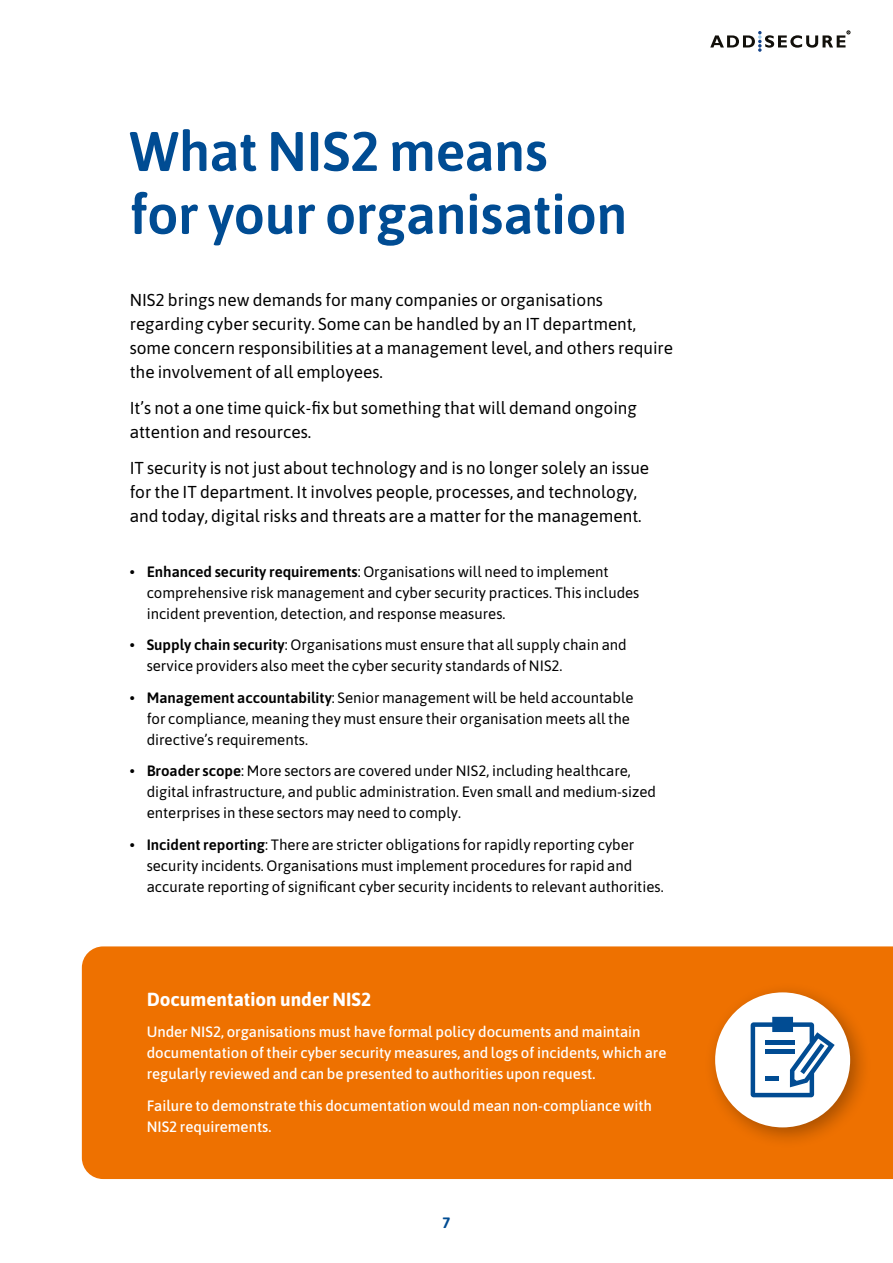
<style>
.page{position:relative;width:893px;height:1263px;background:#fff}
.page>*{position:absolute;margin:0;border:0;box-sizing:border-box;transform-origin:0 0}
.t1{font:600 55.5px/63px "Asap";letter-spacing:-.01em;color:#004c93}
.t2{font:700 18.9px "Asap";color:#fff}
.t3{font:17.25px/24px "Asap";color:#000}
.t4{font:15px/21px "Asap";color:#000}
.t5{font:500 15px/21px "Asap";color:#fff}
.t6{font:700 15px "Asap";color:#004c93}
.s1{font-weight:600}
</style>
<div class="page">
<svg style="left:710px;top:31px;width:140px;height:21px"></svg>
<div style="left:82px;top:946px;width:811px;height:233px;background:#ee7100"></div>
<div style="left:704px;top:981px;width:168px;height:168px;background:#000;opacity:.3"></div>
<div style="left:715px;top:992px;width:135px;height:135px;background:#fff;border-radius:50%"></div>
<svg style="left:751px;top:1017px;width:84px;height:80px"></svg>
<h1 class="t1" style="left:130px;top:117px;width:499px">What NIS2 means for your organisation</h1>
<p class="t3" style="left:130px;top:287px;width:545px">NIS2 brings new demands for many companies or organisations regarding cyber security. Some can be handled by an IT department, some concern responsibilities at a management level, and others require the involvement of all employees.</p>
<p class="t3" style="left:130px;top:395px;width:509px">It’s not a one time quick-fix but something that will demand ongoing attention and resources.</p>
<p class="t3" style="left:130px;top:455px;width:521px">IT security is not just about technology and is no longer solely an issue for the IT department. It involves people, processes, and technology, and today, digital risks and threats are a matter for the management.</p>
<p class="t4" style="left:147px;top:560px;width:494px;text-indent:-17px"><span class="s1">• Enhanced security requirements</span>: Organisations will need to implement comprehensive risk management and cyber security practices. This includes incident prevention, detection, and response measures.</p>
<p class="t4" style="left:147px;top:634px;width:481px;text-indent:-17px"><span class="s1">• Supply chain security</span>: Organisations must ensure that all supply chain and service providers also meet the cyber security standards of NIS2.</p>
<p class="t4" style="left:147px;top:686px;width:488px;text-indent:-17px"><span class="s1">• Management accountability</span>: Senior management will be held accountable for compliance, meaning they must ensure their organisation meets all the directive’s requirements.</p>
<p class="t4" style="left:147px;top:760px;width:511px;text-indent:-17px"><span class="s1">• Broader scope</span>: More sectors are covered under NIS2, including healthcare, digital infrastructure, and public administration. Even small and medium-sized enterprises in these sectors may need to comply.</p>
<p class="t4" style="left:147px;top:833px;width:518px;text-indent:-17px"><span class="s1">• Incident reporting</span>: There are stricter obligations for rapidly reporting cyber security incidents. Organisations must implement procedures for rapid and accurate reporting of significant cyber security incidents to relevant authorities.</p>
<p class="t2" style="left:147px;top:986px;width:226px">Documentation under NIS2</p>
<p class="t5" style="left:147px;top:1021px;width:521px">Under NIS2, organisations must have formal policy documents and maintain documentation of their cyber security measures, and logs of incidents, which are regularly reviewed and can be presented to authorities upon request.</p>
<p class="t5" style="left:147px;top:1094px;width:507px">Failure to demonstrate this documentation would mean non-compliance with<br>NIS2 requirements.</p>
<p class="t6" style="left:442px;top:1212px;width:10px">7</p>
</div>
